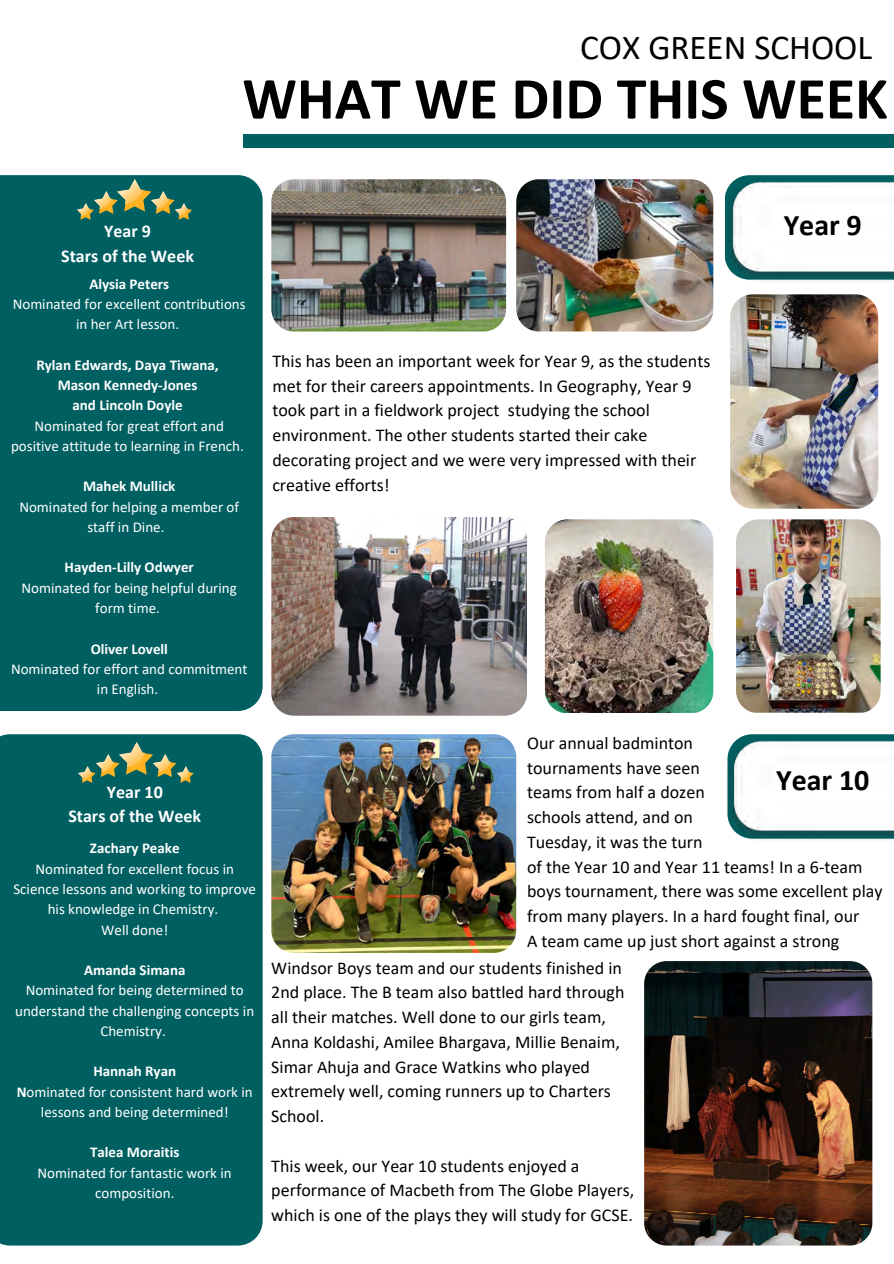
<style>
.page{position:relative;width:894px;height:1264px;background:#fff}
.page>*{position:absolute;margin:0;border:0;box-sizing:border-box;transform-origin:0 0}
.t1{font:700 60px "Calibri";color:#000}
.t2{font:35.1px "Calibri";color:#000}
.t3{font:700 30px "Calibri";color:#000}
.t4{font:18px/24.8px "Calibri";color:#000}
.t5{font:700 18px/24.8px "Calibri";color:#fff;text-align:center}
.t6{font:15px/20.2px "Calibri";color:#fff;text-align:center}
.t7{font:700 15px "Calibri";color:#fff}
.s1{font-weight:700}
</style>
<div class="page">
<div style="left:0;top:734px;width:262px;height:511px;background:#005f61"></div>
<div style="left:0;top:175px;width:262px;height:536px;background:#005f61"></div>
<svg style="left:77px;top:179px;width:115px;height:41px;background:#3e775e"></svg>
<img style="left:95px;top:191px;width:16px;height:17px">
<svg style="left:79px;top:742px;width:115px;height:41px;background:#3e785e"></svg>
<img style="left:96px;top:754px;width:17px;height:17px">
<svg style="left:736px;top:175px;width:157px;height:4px"></svg>
<img style="left:725px;top:179px;width:168px;height:102px">
<svg style="left:739px;top:734px;width:154px;height:4px"></svg>
<img style="left:727px;top:738px;width:166px;height:102px">
<div style="left:243px;top:134px;width:650px;height:14px;background:#005f61"></div>
<img style="left:730px;top:294px;width:148px;height:214px;border-radius:23px">
<img style="left:735px;top:519px;width:145px;height:194px;border-radius:23px">
<img style="left:516px;top:179px;width:197px;height:152px;border-radius:22px">
<img style="left:271px;top:517px;width:255px;height:198px;border-radius:22px">
<img style="left:271px;top:179px;width:235px;height:152px;border-radius:22px">
<img style="left:544px;top:519px;width:169px;height:194px;border-radius:22px">
<img style="left:271px;top:734px;width:245px;height:218px;border-radius:22px">
<img style="left:644px;top:961px;width:228px;height:284px;border-radius:22px">
<p class="t5" style="left:61px;top:220px;width:134px">Year 9<br>Stars of the Week</p>
<h2 class="t2" style="left:580px;top:33px;width:293px">COX GREEN SCHOOL</h2>
<h1 class="t1" style="left:242px;top:73px;width:646px">WHAT WE DID THIS WEEK</h1>
<p class="t3" style="left:783px;top:212px;width:80px">Year 9</p>
<p class="t7" style="left:89px;top:277px;width:81px">Alysia Peters</p>
<p class="t6" style="left:13px;top:295px;width:234px">Nominated for excellent contributions in her Art lesson.</p>
<p class="t7" style="left:36px;top:358px;width:184px">Rylan Edwards, Daya Tiwana,</p>
<p class="t7" style="left:58px;top:379px;width:141px">Mason Kennedy-Jones</p>
<p class="t7" style="left:72px;top:399px;width:112px">and Lincoln Doyle</p>
<p class="t6" style="left:11px;top:417px;width:234px">Nominated for great effort and positive attitude to learning in French.</p>
<p class="t7" style="left:83px;top:480px;width:94px">Mahek Mullick</p>
<p class="t6" style="left:19px;top:498px;width:221px">Nominated for helping a member of staff in Dine.</p>
<p class="t7" style="left:65px;top:561px;width:131px">Hayden-Lilly Odwyer</p>
<h3 class="t6" style="left:22px;top:579px;width:217px">Nominated for being helpful during form time.</h3>
<p class="t7" style="left:91px;top:642px;width:79px">Oliver Lovell</p>
<p class="t6" style="left:11px;top:660px;width:238px">Nominated for effort and commitment in English.</p>
<p class="t5" style="left:68px;top:780px;width:134px">Year 10<br>Stars of the Week</p>
<p class="t7" style="left:90px;top:842px;width:91px">Zachary Peake</p>
<h5 class="t6" style="left:13px;top:859px;width:244px">Nominated for excellent focus in<br>Science lessons and working to improve his knowledge in Chemistry.</h5>
<p class="t6" style="left:101px;top:920px;width:69px">Well done!</p>
<p class="t7" style="left:84px;top:963px;width:103px">Amanda Simana</p>
<p class="t6" style="left:15px;top:981px;width:240px">Nominated for being determined to understand the challenging concepts in<br>Chemistry.</p>
<p class="t7" style="left:93px;top:1065px;width:84px">Hannah Ryan</p>
<h4 class="t6" style="left:17px;top:1082px;width:237px"><span class="s1">N</span>ominated for consistent hard work in lessons and being determined!</h4>
<p class="t7" style="left:90px;top:1146px;width:91px">Talea Moraitis</p>
<p class="t6" style="left:38px;top:1163px;width:196px">Nominated for fantastic work in composition.</p>
<p class="t4" style="left:272px;top:350px;width:439px">This has been an important week for Year 9, as the students met for their careers appointments. In Geography, Year 9 took part in a fieldwork project studying the school environment. The other students started their cake decorating project and we were very impressed with their creative efforts!</p>
<h4 class="t4" style="left:527px;top:732px;width:357px">Our annual badminton<br>tournaments have seen<br>teams from half a dozen<br>schools attend, and on<br>Tuesday, it was the turn<br>of the Year 10 and Year 11 teams! In a 6-team boys tournament, there was some excellent play from many players. In a hard fought final, our<br>A team came up just short against a strong</h4>
<p class="t3" style="left:775px;top:767px;width:95px">Year 10</p>
<p class="t4" style="left:271px;top:956px;width:354px">Windsor Boys team and our students finished in 2nd place. The B team also battled hard through all their matches. Well done to our girls team, Anna Koldashi, Amilee Bhargava, Millie Benaim, Simar Ahuja and Grace Watkins who played extremely well, coming runners up to Charters School.</p>
<p class="t4" style="left:271px;top:1154px;width:364px">This week, our Year 10 students enjoyed a performance of Macbeth from The Globe Players, which is one of the plays they will study for GCSE.</p>
</div>
